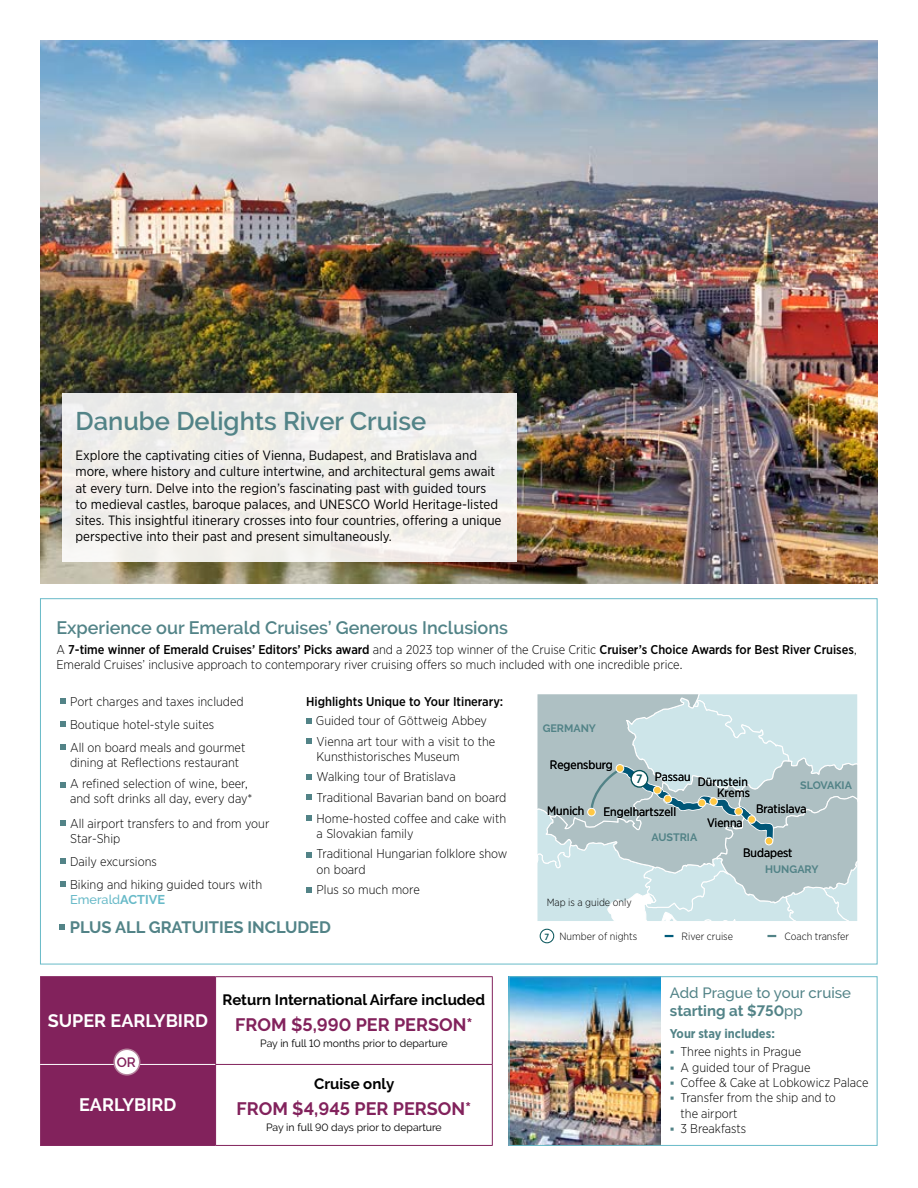
<style>
.page{position:relative;width:918px;height:1188px;background:#fff}
.page>*{position:absolute;margin:0;border:0;box-sizing:border-box;transform-origin:0 0}
.t1{font:600 25.5px "Raleway";color:#528387}
.t2{font:600 18px "Raleway";color:#528387}
.t3{font:700 18px "Raleway";color:#82225c}
.t4{font:700 18px "Raleway";color:#fff}
.t5{font:700 16.5px "Raleway";color:#528387}
.t6{font:700 15px "Raleway";color:#000}
.t7{font:500 15px/18px "Raleway";color:#528387}
.t8{font:13.5px/16.2px "Gotham Narrow";color:#000}
.t9{font:600 13.5px "Raleway";color:#82225c}
.t10{font:300 12.75px/20.5px "Gotham Narrow";color:#000}
.t11{font:500 12.75px "Gotham Narrow";color:#000}
.t12{font:700 12.75px "Gotham Narrow";color:#528387}
.t13{font:500 12.75px "Raleway";color:#68bac8}
.t14{font:12.15px "Gotham Narrow";color:#000}
.t15{font:500 12.15px "Gotham Narrow";color:#035157}
.t16{font:700 10.8px "Raleway";color:#528387}
.t17{font:10.5px "Raleway";color:#000}
.t18{font:300 10.5px "Gotham Narrow";color:#000}
.s1{font-weight:500}
.s2{font-weight:700}
.s3{font-weight:500;font-size:9px;color:#005056}
.s4{color:#528387}
</style>
<div class="page">
<img style="left:40px;top:40px;width:838px;height:543px">
<div style="left:62px;top:393px;width:454px;height:168px;background:#f0eeea"></div>
<svg style="left:60px;top:698px;width:6px;height:6px"></svg>
<svg style="left:60px;top:721px;width:6px;height:6px"></svg>
<svg style="left:60px;top:744px;width:6px;height:6px"></svg>
<svg style="left:60px;top:782px;width:6px;height:6px"></svg>
<svg style="left:60px;top:820px;width:6px;height:6px"></svg>
<svg style="left:60px;top:858px;width:6px;height:6px"></svg>
<svg style="left:60px;top:881px;width:6px;height:6px"></svg>
<svg style="left:306px;top:718px;width:6px;height:6px"></svg>
<svg style="left:306px;top:738px;width:6px;height:6px"></svg>
<svg style="left:306px;top:774px;width:6px;height:6px"></svg>
<svg style="left:306px;top:794px;width:6px;height:6px"></svg>
<svg style="left:306px;top:815px;width:6px;height:6px"></svg>
<svg style="left:306px;top:852px;width:6px;height:6px"></svg>
<svg style="left:306px;top:887px;width:6px;height:6px"></svg>
<svg style="left:537px;top:694px;width:320px;height:227px;background:#bed2d6"></svg>
<div style="left:631px;top:771px;width:17px;height:16px;background:#fff;border-radius:50%"></div>
<div style="left:630px;top:770px;width:18px;height:18px;border:1px solid #035157;border-radius:50%"></div>
<div style="left:735px;top:808px;width:7px;height:7px;background:#ffc844;border-radius:50%"></div>
<div style="left:734px;top:807px;width:9px;height:9px;border:1px solid #fff;border-radius:50%"></div>
<div style="left:748px;top:816px;width:8px;height:7px;background:#ffc844;border-radius:50%"></div>
<div style="left:747px;top:815px;width:9px;height:9px;border:1px solid #fff;border-radius:50%"></div>
<div style="left:616px;top:765px;width:8px;height:7px;background:#ffc844;border-radius:50%"></div>
<div style="left:616px;top:764px;width:8px;height:9px;border:1px solid #fff;border-radius:50%"></div>
<div style="left:654px;top:786px;width:7px;height:8px;background:#ffc844;border-radius:50%"></div>
<div style="left:653px;top:786px;width:9px;height:9px;border:1px solid #fff;border-radius:50%"></div>
<div style="left:710px;top:798px;width:7px;height:7px;background:#ffc844;border-radius:50%"></div>
<div style="left:709px;top:797px;width:9px;height:9px;border:1px solid #fff;border-radius:50%"></div>
<div style="left:698px;top:799px;width:8px;height:8px;background:#ffc844;border-radius:50%"></div>
<div style="left:698px;top:799px;width:8px;height:8px;border:1px solid #fff;border-radius:50%"></div>
<div style="left:765px;top:837px;width:8px;height:8px;background:#ffc844;border-radius:50%"></div>
<div style="left:765px;top:837px;width:8px;height:8px;border:1px solid #fff;border-radius:50%"></div>
<div style="left:664px;top:795px;width:8px;height:8px;background:#ffc844;border-radius:50%"></div>
<div style="left:663px;top:795px;width:9px;height:8px;border:1px solid #fff;border-radius:50%"></div>
<svg style="left:665px;top:935px;width:8px;height:2px"></svg>
<svg style="left:767px;top:935px;width:9px;height:2px"></svg>
<div style="left:540px;top:929px;width:14px;height:14px;border:1px solid #005056;border-radius:50%"></div>
<div style="left:40px;top:977px;width:175px;height:168px;background:#82225c"></div>
<hr style="left:40px;top:976px;width:176px;height:1px;background:#82225c">
<hr style="left:215px;top:1065px;width:1px;height:80px;background:#82225c">
<hr style="left:216px;top:976px;width:277px;height:1px;background:#82225c">
<hr style="left:215px;top:977px;width:1px;height:87px;background:#82225c">
<hr style="left:492px;top:977px;width:1px;height:87px;background:#82225c">
<hr style="left:215px;top:1064px;width:278px;height:1px;background:#82225c">
<hr style="left:492px;top:1065px;width:1px;height:80px;background:#82225c">
<hr style="left:40px;top:1145px;width:176px;height:1px;background:#82225c">
<hr style="left:216px;top:1145px;width:277px;height:1px;background:#82225c">
<hr style="left:40px;top:1064px;width:175px;height:1px;background:#fff">
<div style="left:114px;top:1049px;width:26px;height:26px;background:#fff;border-radius:50%"></div>
<div style="left:113px;top:1049px;width:27px;height:27px;border:2px solid #b5829d;border-radius:50%"></div>
<svg style="left:59px;top:924px;width:6px;height:6px"></svg>
<img style="left:511px;top:978px;width:150px;height:166px">
<div style="left:509px;top:976px;width:369px;height:170px;border:1px solid #68bac8"></div>
<h1 class="t1" style="left:75px;top:407px;width:352px">Danube Delights River Cruise</h1>
<p class="t8" style="left:75px;top:447px;width:428px">Explore the captivating cities of Vienna, Budapest, and Bratislava and more, where history and culture intertwine, and architectural gems await at every turn. Delve into the region’s fascinating past with guided tours to medieval castles, baroque palaces, and UNESCO World Heritage-listed sites. This insightful itinerary crosses into four countries, offering a unique perspective into their past and present simultaneously.</p>
<h2 class="t2" style="left:56px;top:617px;width:453px">Experience our Emerald Cruises’ Generous Inclusions</h2>
<p class="t10" style="left:56px;top:641px;width:802px;line-height:15.3px">A <span class="s1">7-time winner of Emerald Cruises’ Editors’ Picks award</span> and a 2023 top winner of the Cruise Critic <span class="s1">Cruiser’s Choice Awards for Best River Cruises</span>,<br>Emerald Cruises’ inclusive approach to contemporary river cruising offers so much included with one incredible price.</p>
<p class="t10" style="left:70px;top:690px;width:177px;line-height:22.8px">Port charges and taxes included<br>Boutique hotel-style suites<br>All on board meals and gourmet</p>
<p class="t10" style="left:70px;top:751px;width:180px;line-height:21.3px">dining at Reflections restaurant<br>A refined selection of wine, beer,</p>
<p class="t10" style="left:70px;top:787px;width:201px;line-height:24.3px">and soft drinks all day, every day*<br>All airport transfers to and from your</p>
<p class="t10" style="left:70px;top:827px;width:194px;line-height:22.8px">Star-Ship<br>Daily excursions<br>Biking and hiking guided tours with</p>
<p class="t13" style="left:70px;top:892px;width:96px">Emerald<span class="s2">ACTIVE</span></p>
<p class="t11" style="left:306px;top:693px;width:199px">Highlights Unique to Your Itinerary:</p>
<p class="t10" style="left:316px;top:710px;width:181px">Guided tour of Göttweig Abbey<br>Vienna art tour with a visit to the</p>
<p class="t10" style="left:317px;top:746px;width:191px">Kunsthistorisches Museum<br>Walking tour of Bratislava<br>Traditional Bavarian band on board<br>Home-hosted coffee and cake with</p>
<p class="t10" style="left:317px;top:823px;width:192px">a Slovakian family<br>Traditional Hungarian folklore show</p>
<p class="t10" style="left:317px;top:859px;width:105px">on board<br>Plus so much more</p>
<p class="t5" style="left:70px;top:918px;width:263px">PLUS ALL GRATUITIES INCLUDED</p>
<h2 class="t4" style="left:48px;top:1010px;width:162px">SUPER EARLYBIRD</h2>
<p class="t9" style="left:117px;top:1055px;width:21px">OR</p>
<h2 class="t4" style="left:79px;top:1095px;width:99px">EARLYBIRD</h2>
<p class="t6" style="left:223px;top:991px;width:264px">Return International Airfare included</p>
<h2 class="t3" style="left:235px;top:1014px;width:239px">FROM $5,990 PER PERSON*</h2>
<p class="t17" style="left:260px;top:1037px;width:189px">Pay in full 10 months prior to departure</p>
<p class="t6" style="left:314px;top:1075px;width:82px">Cruise only</p>
<h2 class="t3" style="left:237px;top:1098px;width:236px">FROM $4,945 PER PERSON*</h2>
<p class="t17" style="left:266px;top:1122px;width:177px">Pay in full 90 days prior to departure</p>
<p class="t16" style="left:543px;top:722px;width:55px">GERMANY</p>
<p class="t14" style="left:550px;top:757px;width:64px">Regensburg</p>
<p class="t14" style="left:547px;top:803px;width:39px">Munich</p>
<p class="t14" style="left:655px;top:775px;width:95px">Passau Dürnstein</p>
<p class="t15" style="left:636px;top:771px;width:8px">7</p>
<p class="t16" style="left:800px;top:779px;width:53px">SLOVAKIA</p>
<p class="t14" style="left:756px;top:801px;width:52px">Bratislava</p>
<p class="t14" style="left:717px;top:786px;width:34px">Krems</p>
<p class="t14" style="left:603px;top:805px;width:74px">Engelhartszell</p>
<p class="t14" style="left:707px;top:815px;width:37px">Vienna</p>
<p class="t16" style="left:652px;top:831px;width:47px">AUSTRIA</p>
<p class="t14" style="left:743px;top:845px;width:51px">Budapest</p>
<p class="t16" style="left:765px;top:863px;width:55px">HUNGARY</p>
<p class="t18" style="left:547px;top:896px;width:87px">Map is a guide only</p>
<p class="t18" style="left:545px;top:930px;width:94px"><span class="s3">7</span> Number of nights</p>
<p class="t18" style="left:682px;top:930px;width:53px">River cruise</p>
<p class="t18" style="left:784px;top:930px;width:66px">Coach transfer</p>
<p class="t7" style="left:670px;top:984px;width:183px">Add Prague to your cruise <span class="s2">starting at $750</span>pp</p>
<p class="t12" style="left:670px;top:1026px;width:106px">Your stay includes:</p>
<p class="t10" style="left:670px;top:1041px;width:133px"><span class="s4">▪</span> Three nights in Prague</p>
<p class="t10" style="left:670px;top:1057px;width:142px"><span class="s4">▪</span> A guided tour of Prague</p>
<p class="t10" style="left:670px;top:1072px;width:200px"><span class="s4">▪</span> Coffee &amp; Cake at Lobkowicz Palace</p>
<p class="t10" style="left:681px;top:1090px;width:157px;line-height:15.3px;text-indent:-11px"><span class="s4">▪</span> Transfer from the ship and to the airport</p>
<p class="t10" style="left:670px;top:1118px;width:78px"><span class="s4">▪</span> 3 Breakfasts</p>
</div>
